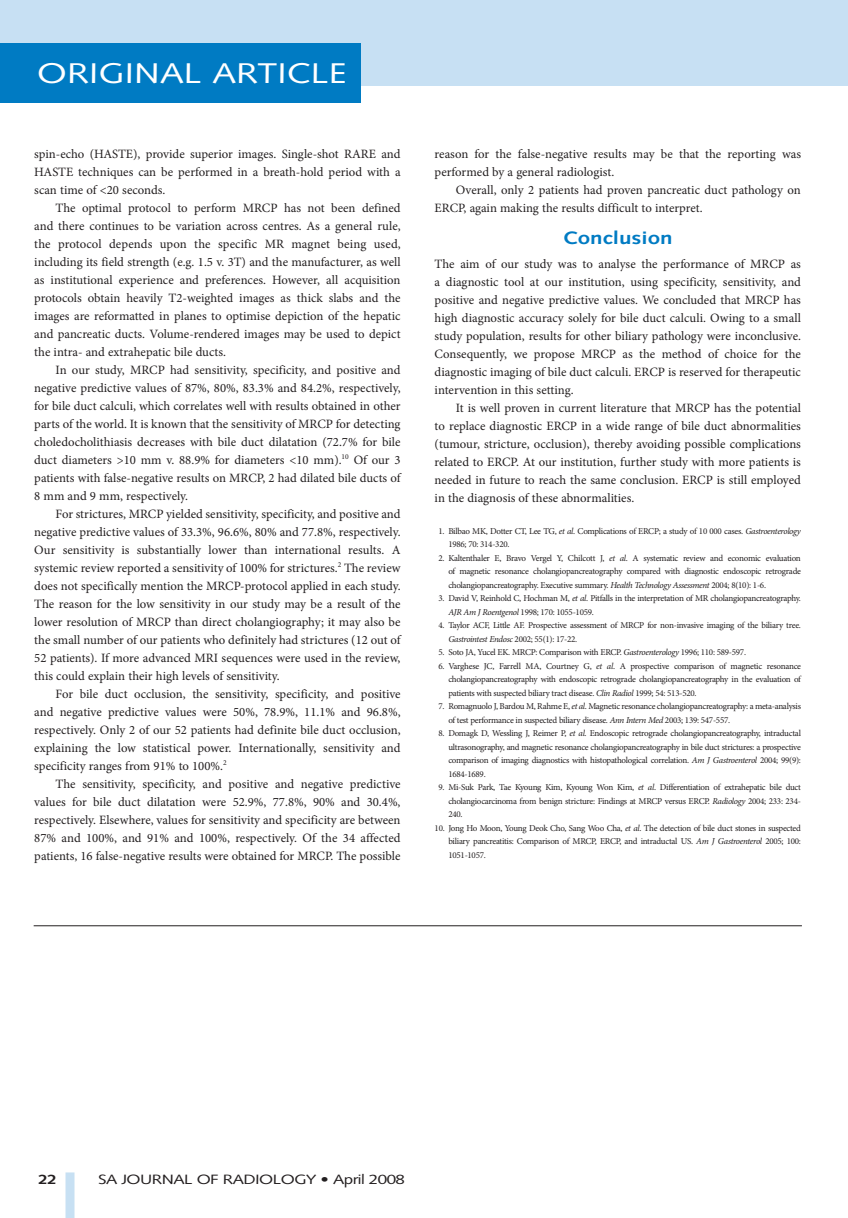
<style>
.page{position:relative;width:848px;height:1218px;background:#fff}
.page>*{position:absolute;margin:0;border:0;box-sizing:border-box;transform-origin:0 0}
.t1{font:28.5px "Syntax";color:#fff;scale:1.25 1}
.t2{font:700 18px "Syntax";color:#007bc3;scale:1.25 1}
.t3{font:13.5px "Syntax";letter-spacing:-.03em;color:#231f20;scale:1.25 1}
.t4{font:700 13.5px "Syntax";color:#231f20;scale:1.25 1}
.t5{font:12.75px/18px "Minion Pro";color:#231f20;text-align:justify}
.t6{font:9px/13.5px "Minion Pro";letter-spacing:-.03em;color:#231f20;text-align:justify}
.s1{font-style:italic}
</style>
<div class="page">
<div style="left:66px;top:1172px;width:9px;height:46px;background:#c7e0f3"></div>
<div style="left:0;top:0;width:848px;height:85px;background:#c7e0f3"></div>
<div style="left:0;top:43px;width:360px;height:59px;background:#007bc3"></div>
<hr style="left:34px;top:925px;width:768px;height:1px;background:#231f20">
<h1 class="t1" style="left:21px;top:55px;width:249px">ORIGINAL ARTICLE</h1>
<h1 class="t1" style="left:37px;top:57px;width:249px">ORIGINAL ARTICLE</h1>
<p class="t5" style="left:34px;top:145px;width:368px">spin-echo (HASTE), provide superior images. Single-shot RARE and HASTE techniques can be performed in a breath-hold period with a scan time of &lt;20 seconds.</p>
<p class="t5" style="left:34px;top:199px;width:368px;text-indent:21px">The optimal protocol to perform MRCP has not been defined and there continues to be variation across centres. As a general rule, the protocol depends upon the specific MR magnet being used, including its field strength (e.g. 1.5 v. 3T) and the manufacturer, as well as institutional experience and preferences. However, all acquisition protocols obtain heavily T2-weighted images as thick slabs and the images are reformatted in planes to optimise depiction of the hepatic and pancreatic ducts. Volume-rendered images may be used to depict the intra- and extrahepatic bile ducts.</p>
<p class="t5" style="left:34px;top:361px;width:368px;text-indent:21px">In our study, MRCP had sensitivity, specificity, and positive and negative predictive values of 87%, 80%, 83.3% and 84.2%, respectively, for bile duct calculi, which correlates well with results obtained in other parts of the world. It is known that the sensitivity of MRCP for detecting choledocholithiasis decreases with bile duct dilatation (72.7% for bile duct diameters &gt;10 mm v. 88.9% for diameters &lt;10 mm).<sup>10</sup> Of our 3 patients with false-negative results on MRCP, 2 had dilated bile ducts of 8 mm and 9 mm, respectively.</p>
<p class="t5" style="left:34px;top:505px;width:368px;text-indent:21px">For strictures, MRCP yielded sensitivity, specificity, and positive and negative predictive values of 33.3%, 96.6%, 80% and 77.8%, respectively.<br>Our sensitivity is substantially lower than international results. A systemic review reported a sensitivity of 100% for strictures.<sup>2</sup> The review does not specifically mention the MRCP-protocol applied in each study.<br>The reason for the low sensitivity in our study may be a result of the lower resolution of MRCP than direct cholangiography; it may also be the small number of our patients who definitely had strictures (12 out of 52 patients). If more advanced MRI sequences were used in the review, this could explain their high levels of sensitivity.</p>
<p class="t5" style="left:34px;top:685px;width:368px;text-indent:21px">For bile duct occlusion, the sensitivity, specificity, and positive and negative predictive values were 50%, 78.9%, 11.1% and 96.8%, respectively. Only 2 of our 52 patients had definite bile duct occlusion, explaining the low statistical power. Internationally, sensitivity and specificity ranges from 91% to 100%.<sup>2</sup></p>
<p class="t5" style="left:34px;top:775px;width:368px;text-indent:21px">The sensitivity, specificity, and positive and negative predictive values for bile duct dilatation were 52.9%, 77.8%, 90% and 30.4%, respectively. Elsewhere, values for sensitivity and specificity are between 87% and 100%, and 91% and 100%, respectively. Of the 34 affected patients, 16 false-negative results were obtained for MRCP. The possible</p>
<p class="t5" style="left:435px;top:145px;width:368px">reason for the false-negative results may be that the reporting was performed by a general radiologist.</p>
<p class="t5" style="left:435px;top:181px;width:368px;text-indent:21px">Overall, only 2 patients had proven pancreatic duct pathology on<br>ERCP, again making the results difficult to interpret.</p>
<h2 class="t2" style="left:563px;top:227px;width:90px">Conclusion</h2>
<p class="t5" style="left:435px;top:255px;width:368px">The aim of our study was to analyse the performance of MRCP as a diagnostic tool at our institution, using specificity, sensitivity, and positive and negative predictive values. We concluded that MRCP has high diagnostic accuracy solely for bile duct calculi. Owing to a small study population, results for other biliary pathology were inconclusive.<br>Consequently, we propose MRCP as the method of choice for the diagnostic imaging of bile duct calculi. ERCP is reserved for therapeutic intervention in this setting.</p>
<p class="t5" style="left:435px;top:399px;width:368px;text-indent:21px">It is well proven in current literature that MRCP has the potential to replace diagnostic ERCP in a wide range of bile duct abnormalities (tumour, stricture, occlusion), thereby avoiding possible complications related to ERCP. At our institution, further study with more patients is needed in future to reach the same conclusion. ERCP is still employed in the diagnosis of these abnormalities.</p>
<p class="t6" style="left:448px;top:524px;width:354px;text-indent:-10px">1. Bilbao MK, Dotter CT, Lee TG, <span class="s1">et al</span>. Complications of ERCP; a study of 10 000 cases. <span class="s1">Gastroenterology<br></span>1986; 70: 314-320.</p>
<p class="t6" style="left:448px;top:551px;width:354px;text-indent:-10px">2. Kaltenthaler E, Bravo Vergel Y, Chilcott J, <span class="s1">et al</span>. A systematic review and economic evaluation of magnetic resonance cholangiopancreatography compared with diagnostic endoscopic retrograde cholangiopancreatography. Executive summary. <span class="s1">Health Technology Assessment</span> 2004; 8(10): 1-6.</p>
<p class="t6" style="left:448px;top:592px;width:354px;text-indent:-10px">3. David V, Reinhold C, Hochman M, <span class="s1">et al</span>. Pitfalls in the interpretation of MR cholangiopancreatography.<br><span class="s1">AJR Am J Roentgenol</span> 1998; 170: 1055-1059.</p>
<p class="t6" style="left:448px;top:619px;width:354px;text-indent:-10px">4. Taylor ACF, Little AF. Prospective assessment of MRCP for non-invasive imaging of the biliary tree.<br><span class="s1">Gastrointest Endosc</span> 2002; 55(1): 17-22.</p>
<p class="t6" style="left:439px;top:646px;width:309px">5. Soto JA, Yucel EK. MRCP: Comparison with ERCP. <span class="s1">Gastroenterology</span> 1996; 110: 589-597.</p>
<p class="t6" style="left:448px;top:659px;width:354px;text-indent:-10px">6. Varghese JC, Farrell MA, Courtney G, <span class="s1">et al</span>. A prospective comparison of magnetic resonance cholangiopancreatography with endoscopic retrograde cholangiopancreatography in the evaluation of patients with suspected biliary tract disease. <span class="s1">Clin Radiol</span> 1999; 54: 513-520.</p>
<p class="t6" style="left:448px;top:700px;width:354px;text-indent:-10px">7. Romagnuolo J, Bardou M, Rahme E, <span class="s1">et al</span>. Magnetic resonance cholangiopancreatography: a meta-analysis of test performance in suspected biliary disease. <span class="s1">Ann Intern Med</span> 2003; 139: 547-557.</p>
<p class="t6" style="left:448px;top:727px;width:354px;text-indent:-10px">8. Domagk D, Wessling J, Reimer P, <span class="s1">et al</span>. Endoscopic retrograde cholangiopancreatography, intraductal ultrasonography, and magnetic resonance cholangiopancreatography in bile duct strictures: a prospective comparison of imaging diagnostics with histopathological correlation. <span class="s1">Am J Gastroenterol</span> 2004; 99(9):<br>1684-1689.</p>
<p class="t6" style="left:448px;top:781px;width:354px;text-indent:-10px">9. Mi-Suk Park, Tae Kyoung Kim, Kyoung Won Kim, <span class="s1">et al</span>. Differentiation of extrahepatic bile duct cholangiocarcinoma from benign stricture: Findings at MRCP versus ERCP. <span class="s1">Radiology</span> 2004; 233: 234- 240.</p>
<p class="t6" style="left:448px;top:821px;width:354px;text-indent:-14px">10. Jong Ho Moon, Young Deok Cho, Sang Woo Cha, <span class="s1">et al</span>. The detection of bile duct stones in suspected biliary pancreatitis: Comparison of MRCP, ERCP, and intraductal US. <span class="s1">Am J Gastroenterol</span> 2005; 100:<br>1051-1057.</p>
<p class="t4" style="left:39px;top:1172px;width:16px">22</p>
<p class="t3" style="left:98px;top:1171px;width:247px">SA JOURNAL OF RADIOLOGY • April 2008</p>
</div>
